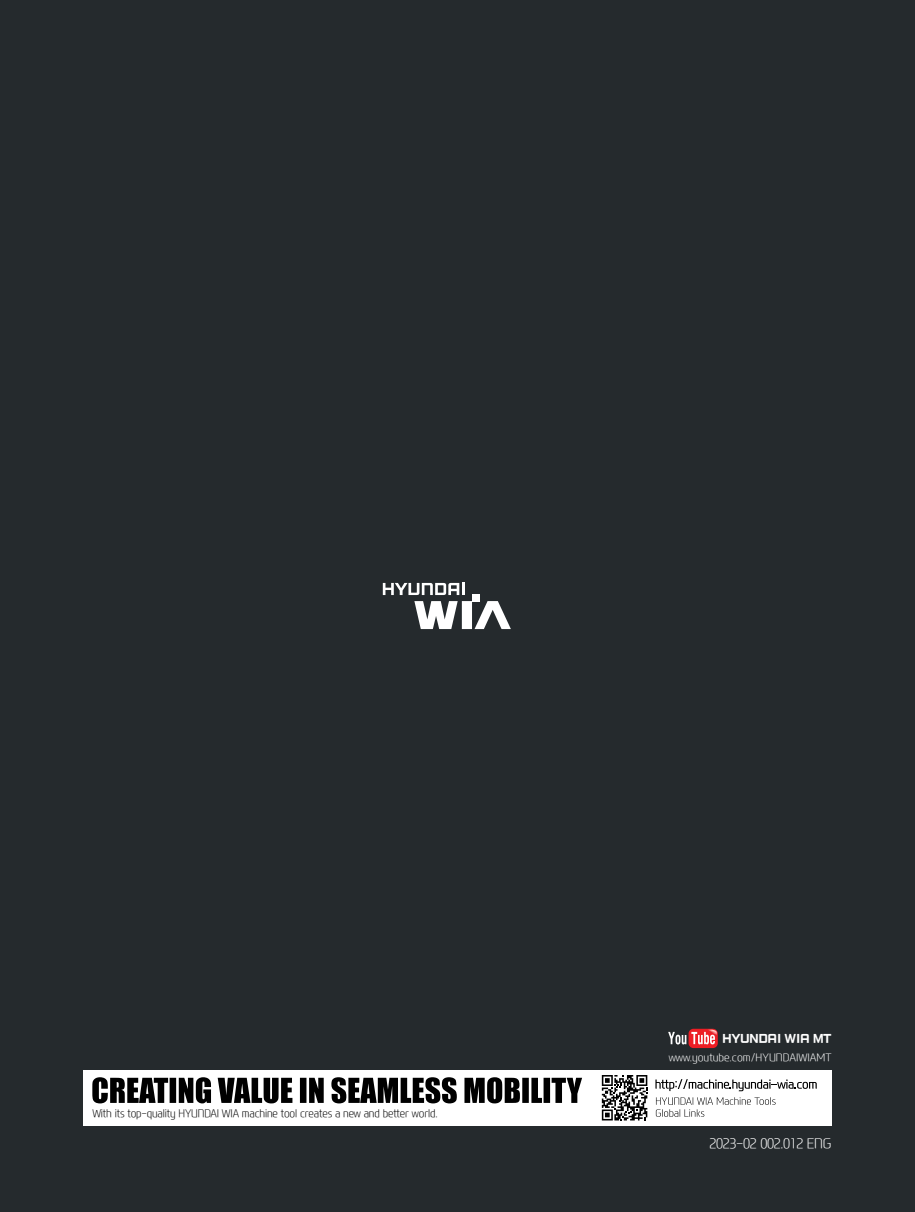
<style>
.page{position:relative;width:915px;height:1212px;background:#fff}
.page>*{position:absolute;margin:0;border:0;box-sizing:border-box;transform-origin:0 0}
.t1{font:300 13.5px "Modern H Eco";letter-spacing:-.025em;color:#fff}
.t2{font:12px "HD Logo OTF";letter-spacing:-.05em;color:#fff}
.t3{font:300 10.8px "Modern H Eco";letter-spacing:-.015em;color:#000;scale:.95 1}
.t4{font:300 10.5px "Modern H Eco";color:#fff}
</style>
<div class="page">
<div style="left:0;top:0;width:914px;height:1212px;background:#252a2d"></div>
<div style="left:83px;top:1070px;width:748px;height:55px;background:#fff"></div>
<svg style="left:655px;top:1079px;width:161px;height:12px"></svg>
<svg style="left:601px;top:1075px;width:46px;height:45px"></svg>
<svg style="left:655px;top:1097px;width:120px;height:20px"></svg>
<svg style="left:688px;top:1029px;width:29px;height:19px"></svg>
<svg style="left:668px;top:1029px;width:48px;height:15px"></svg>
<svg style="left:92px;top:1077px;width:490px;height:26px"></svg>
<svg style="left:414px;top:601px;width:96px;height:28px"></svg>
<svg style="left:382px;top:583px;width:82px;height:12px"></svg>
<div style="left:472px;top:594px;width:7px;height:7px;background:#fff"></div>
<p class="t3" style="left:92px;top:1106px;width:365px">With its top-quality HYUNDAI WIA machine tool creates a new and better world.</p>
<p class="t2" style="left:722px;top:1032px;width:111px">HYUNDAI WIA MT</p>
<p class="t4" style="left:668px;top:1050px;width:164px">www.youtube.com/HYUNDAIWIAMT</p>
<p class="t1" style="left:709px;top:1134px;width:123px">2023-02 002.012 ENG</p>
</div>
